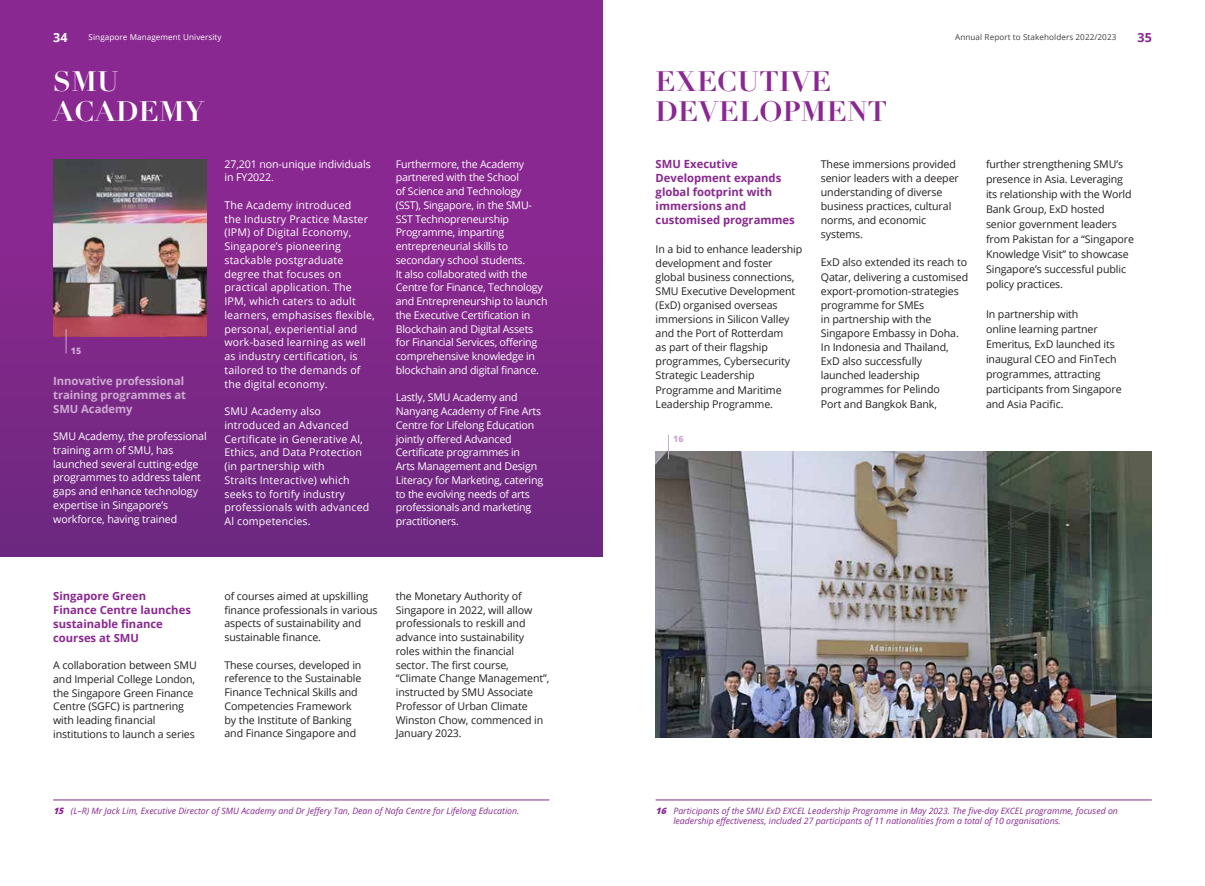
<style>
.page{position:relative;width:1205px;height:886px;background:#fff}
.page>*{position:absolute;margin:0;border:0;box-sizing:border-box;transform-origin:0 0}
.t1{font:700 27.5px/30px "Didot";letter-spacing:.015em;color:#892890}
.t2{font:700 27.5px/30px "Didot";letter-spacing:.015em;color:#fff}
.t3{font:700 12.5px "Open Sans";color:#fff}
.t4{font:700 12.5px "Open Sans";color:#892890}
.t5{font:700 11.25px/14.1px "Open Sans";color:#892890}
.t6{font:700 11.25px/13.8px "Open Sans";letter-spacing:-.005em;color:#cdabd1}
.t7{font:10.62px/14.1px "Open Sans";letter-spacing:-.01em;color:#231f20}
.t8{font:10.62px/13.8px "Open Sans";letter-spacing:-.01em;color:#fff}
.t9{font:10.62px/13.8px "Open Sans";letter-spacing:.015em;color:#fff}
.t10{font:italic 8.75px/10.5px "Open Sans";color:#892890}
.t11{font:800 8.75px "Open Sans";color:#cdabd1}
.t12{font:8.12px "Open Sans";letter-spacing:.01em;color:#414142}
.t13{font:8.12px "Open Sans";letter-spacing:.01em;color:#fff}
.s1{font-weight:800}
</style>
<div class="page">
<div style="left:0;top:0;width:602px;height:556px;background:linear-gradient(to bottom,#902894,#712882)"></div>
<img style="left:656px;top:452px;width:496px;height:285px">
<svg style="left:668px;top:435px;width:1px;height:24px"></svg>
<hr style="left:53px;top:800px;width:496px;height:1px;background:#892890">
<hr style="left:656px;top:800px;width:496px;height:1px;background:#892890">
<img style="left:53px;top:159px;width:154px;height:178px">
<svg style="left:66px;top:329px;width:1px;height:24px"></svg>
<p class="t3" style="left:53px;top:29px;width:16px">34</p>
<p class="t13" style="left:89px;top:32px;width:135px">Singapore Management University</p>
<p class="t12" style="left:955px;top:32px;width:163px">Annual Report to Stakeholders 2022/2023</p>
<p class="t4" style="left:1137px;top:29px;width:16px">35</p>
<h1 class="t2" style="left:53px;top:66px;width:153px">SMU<br>ACADEMY</h1>
<h1 class="t1" style="left:655px;top:66px;width:233px">EXECUTIVE<br>DEVELOPMENT</h1>
<p class="t11" style="left:71px;top:344px;width:12px">15</p>
<p class="t6" style="left:53px;top:374px;width:134px">Innovative professional training programmes at<br>SMU Academy</p>
<p class="t8" style="left:53px;top:429px;width:155px">SMU Academy, the professional training arm of SMU, has launched several cutting-edge programmes to address talent gaps and enhance technology expertise in Singapore’s workforce, having trained</p>
<p class="t8" style="left:224px;top:157px;width:148px">27,201 non-unique individuals in FY2022.</p>
<p class="t9" style="left:224px;top:198px;width:152px">The Academy introduced<br>the Industry Practice Master (IPM) of Digital Economy,<br>Singapore’s pioneering stackable postgraduate degree that focuses on practical application. The<br>IPM, which caters to adult learners, emphasises flexible, personal, experiential and work-based learning as well as industry certification, is tailored to the demands of the digital economy.</p>
<p class="t9" style="left:224px;top:404px;width:146px">SMU Academy also introduced an Advanced<br>Certificate in Generative Al,<br>Ethics, and Data Protection (in partnership with<br>Straits Interactive) which seeks to fortify industry professionals with advanced<br>Al competencies.</p>
<p class="t8" style="left:396px;top:157px;width:153px">Furthermore, the Academy partnered with the School<br>of Science and Technology (SST), Singapore, in the SMU-<br>SST Technopreneurship<br>Programme, imparting entrepreneurial skills to secondary school students.<br>It also collaborated with the<br>Centre for Finance, Technology and Entrepreneurship to launch the Executive Certification in<br>Blockchain and Digital Assets for Financial Services, offering comprehensive knowledge in blockchain and digital finance.</p>
<p class="t8" style="left:396px;top:390px;width:149px">Lastly, SMU Academy and<br>Nanyang Academy of Fine Arts<br>Centre for Lifelong Education jointly offered Advanced<br>Certificate programmes in<br>Arts Management and Design<br>Literacy for Marketing, catering to the evolving needs of arts professionals and marketing practitioners.</p>
<p class="t5" style="left:53px;top:589px;width:139px;line-height:13.8px">Singapore Green<br>Finance Centre launches sustainable finance courses at SMU</p>
<p class="t7" style="left:53px;top:658px;width:145px;line-height:13.8px">A collaboration between SMU and Imperial College London, the Singapore Green Finance<br>Centre (SGFC) is partnering with leading financial institutions to launch a series</p>
<p class="t7" style="left:224px;top:589px;width:155px;line-height:13.8px">of courses aimed at upskilling finance professionals in various aspects of sustainability and sustainable finance.</p>
<p class="t7" style="left:224px;top:658px;width:139px;line-height:13.8px">These courses, developed in reference to the Sustainable<br>Finance Technical Skills and<br>Competencies Framework by the Institute of Banking and Finance Singapore and</p>
<p class="t7" style="left:396px;top:589px;width:155px;line-height:13.8px">the Monetary Authority of<br>Singapore in 2022, will allow professionals to reskill and advance into sustainability roles within the financial sector. The first course, “Climate Change Management”, instructed by SMU Associate<br>Professor of Urban Climate<br>Winston Chow, commenced in<br>January 2023.</p>
<p class="t10" style="left:53px;top:805px;width:468px"><span class="s1">15</span> (L–R) Mr Jack Lim, Executive Director of SMU Academy and Dr Jeffery Tan, Dean of Nafa Centre for Lifelong Education.</p>
<p class="t5" style="left:656px;top:157px;width:141px">SMU Executive<br>Development expands global footprint with immersions and customised programmes</p>
<p class="t7" style="left:656px;top:241px;width:148px">In a bid to enhance leadership development and foster global business connections,<br>SMU Executive Development (ExD) organised overseas immersions in Silicon Valley and the Port of Rotterdam<br>as part of their flagship programmes, Cybersecurity<br>Strategic Leadership<br>Programme and Maritime<br>Leadership Programme.</p>
<p class="t11" style="left:673px;top:432px;width:12px">16</p>
<p class="t7" style="left:821px;top:156px;width:139px">These immersions provided senior leaders with a deeper understanding of diverse business practices, cultural norms, and economic systems.</p>
<p class="t7" style="left:821px;top:255px;width:149px">ExD also extended its reach to<br>Qatar, delivering a customised export-promotion-strategies programme for SMEs<br>in partnership with the<br>Singapore Embassy in Doha.<br>In Indonesia and Thailand,<br>ExD also successfully launched leadership programmes for Pelindo<br>Port and Bangkok Bank,</p>
<p class="t7" style="left:986px;top:156px;width:150px;line-height:15px">further strengthening SMU’s presence in Asia. Leveraging its relationship with the World<br>Bank Group, ExD hosted senior government leaders from Pakistan for a “Singapore<br>Knowledge Visit” to showcase<br>Singapore’s successful public policy practices.</p>
<p class="t7" style="left:986px;top:306px;width:137px;line-height:15px">In partnership with<br>online learning partner<br>Emeritus, ExD launched its inaugural CEO and FinTech programmes, attracting participants from Singapore and Asia Pacific.</p>
<p class="t10" style="left:673px;top:805px;width:446px;text-indent:-18px"><span class="s1">16</span> Participants of the SMU ExD EXCEL Leadership Programme in May 2023. The five-day EXCEL programme, focused on leadership effectiveness, included 27 participants of 11 nationalities from a total of 10 organisations.</p>
</div>
